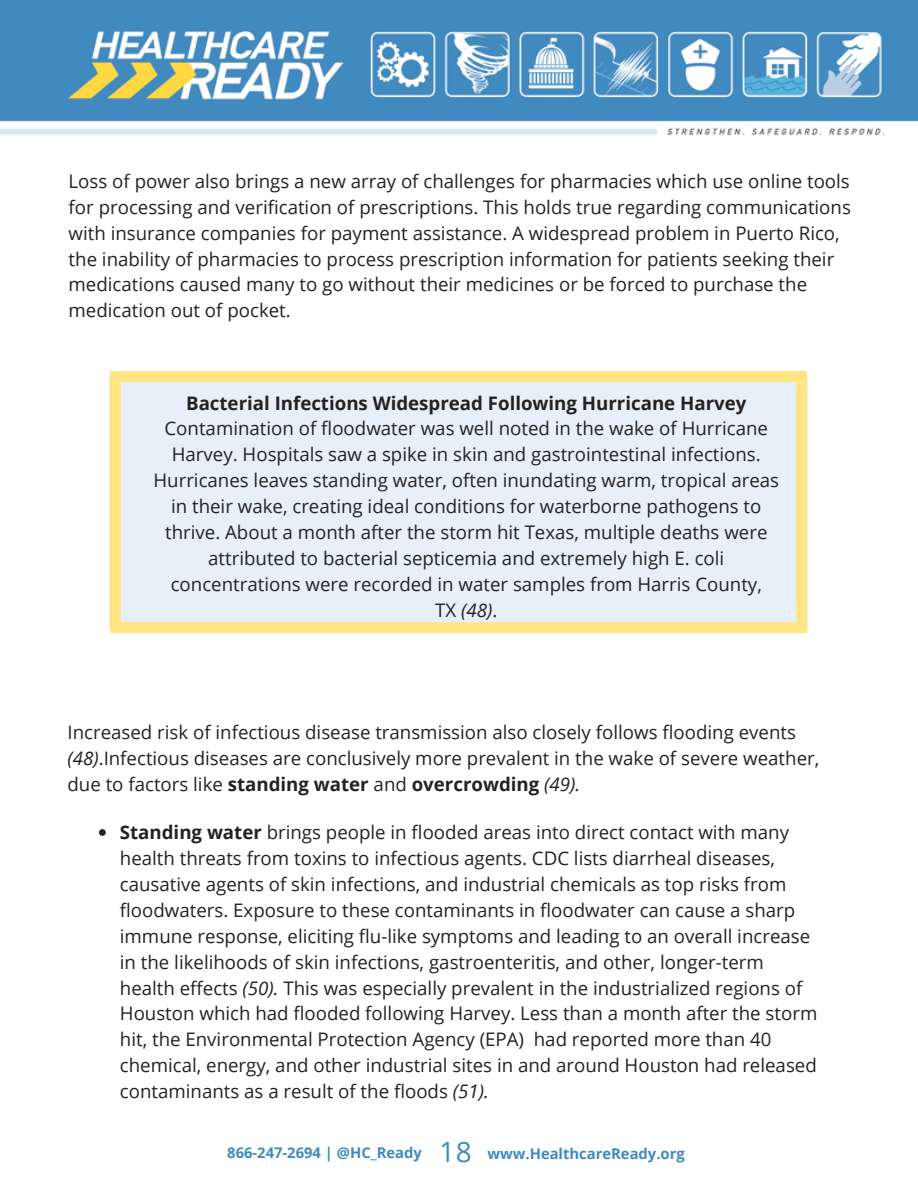
<style>
.page{position:relative;width:918px;height:1188px;background:#fff}
.page>*{position:absolute;margin:0;border:0;box-sizing:border-box;transform-origin:0 0}
.t1{font:18.75px/25.8px "Open Sans";color:#222}
.t2{font:700 18.75px "Open Sans";color:#222}
.t3{font:700 14.85px "Open Sans";color:#0064aa}
.s1{font-style:italic}
.s2{font-weight:700}
.s3{font-weight:400;font-size:28.05px}
</style>
<div class="page">
<img style="left:0;top:0;width:918px;height:136px">
<div style="left:109px;top:376px;width:699px;height:252px;background:#e7eff9"></div>
<div style="left:797px;top:622px;width:10px;height:11px;background:#ffe682"></div>
<div style="left:110px;top:381px;width:10px;height:242px;background:#ffe682"></div>
<div style="left:110px;top:622px;width:10px;height:11px;background:#ffe682"></div>
<div style="left:797px;top:381px;width:10px;height:242px;background:#ffe682"></div>
<div style="left:120px;top:622px;width:677px;height:11px;background:#ffe682"></div>
<div style="left:797px;top:371px;width:10px;height:11px;background:#ffe682"></div>
<div style="left:110px;top:371px;width:10px;height:11px;background:#ffe682"></div>
<div style="left:120px;top:371px;width:677px;height:11px;background:#ffe682"></div>
<svg style="left:99px;top:829px;width:7px;height:7px"></svg>
<p class="t1" style="left:69px;top:168px;width:784px">Loss of power also brings a new array of challenges for pharmacies which use online tools for processing and verification of prescriptions. This holds true regarding communications with insurance companies for payment assistance. A widespread problem in Puerto Rico, the inability of pharmacies to process prescription information for patients seeking their medications caused many to go without their medicines or be forced to purchase the medication out of pocket.</p>
<p class="t2" style="left:186px;top:389px;width:562px">Bacterial Infections Widespread Following Hurricane Harvey</p>
<p class="t1" style="left:153px;top:415px;width:627px;text-align:center">Contamination of floodwater was well noted in the wake of Hurricane Harvey. Hospitals saw a spike in skin and gastrointestinal infections.<br>Hurricanes leaves standing water, often inundating warm, tropical areas in their wake, creating ideal conditions for waterborne pathogens to thrive. About a month after the storm hit Texas, multiple deaths were attributed to bacterial septicemia and extremely high E. coli concentrations were recorded in water samples from Harris County,<br>TX <span class="s1">(48)</span>.</p>
<p class="t1" style="left:68px;top:719px;width:753px">Increased risk of infectious disease transmission also closely follows flooding events <span class="s1">(48)</span>.Infectious diseases are conclusively more prevalent in the wake of severe weather, due to factors like <span class="s2">standing water</span> and <span class="s2">overcrowding</span> <span class="s1">(49).</span></p>
<p class="t1" style="left:120px;top:819px;width:699px"><span class="s2">Standing water</span> brings people in flooded areas into direct contact with many health threats from toxins to infectious agents. CDC lists diarrheal diseases, causative agents of skin infections, and industrial chemicals as top risks from floodwaters. Exposure to these contaminants in floodwater can cause a sharp immune response, eliciting flu-like symptoms and leading to an overall increase in the likelihoods of skin infections, gastroenteritis, and other, longer-term health effects <span class="s1">(50).</span> This was especially prevalent in the industrialized regions of Houston which had flooded following Harvey. Less than a month after the storm hit, the Environmental Protection Agency (EPA) had reported more than 40 chemical, energy, and other industrial sites in and around Houston had released contaminants as a result of the floods <span class="s1">(51).</span></p>
<p class="t3" style="left:227px;top:1143px;width:459px">866-247-2694 | @HC_Ready <span class="s3">18</span> www.HealthcareReady.org</p>
</div>
